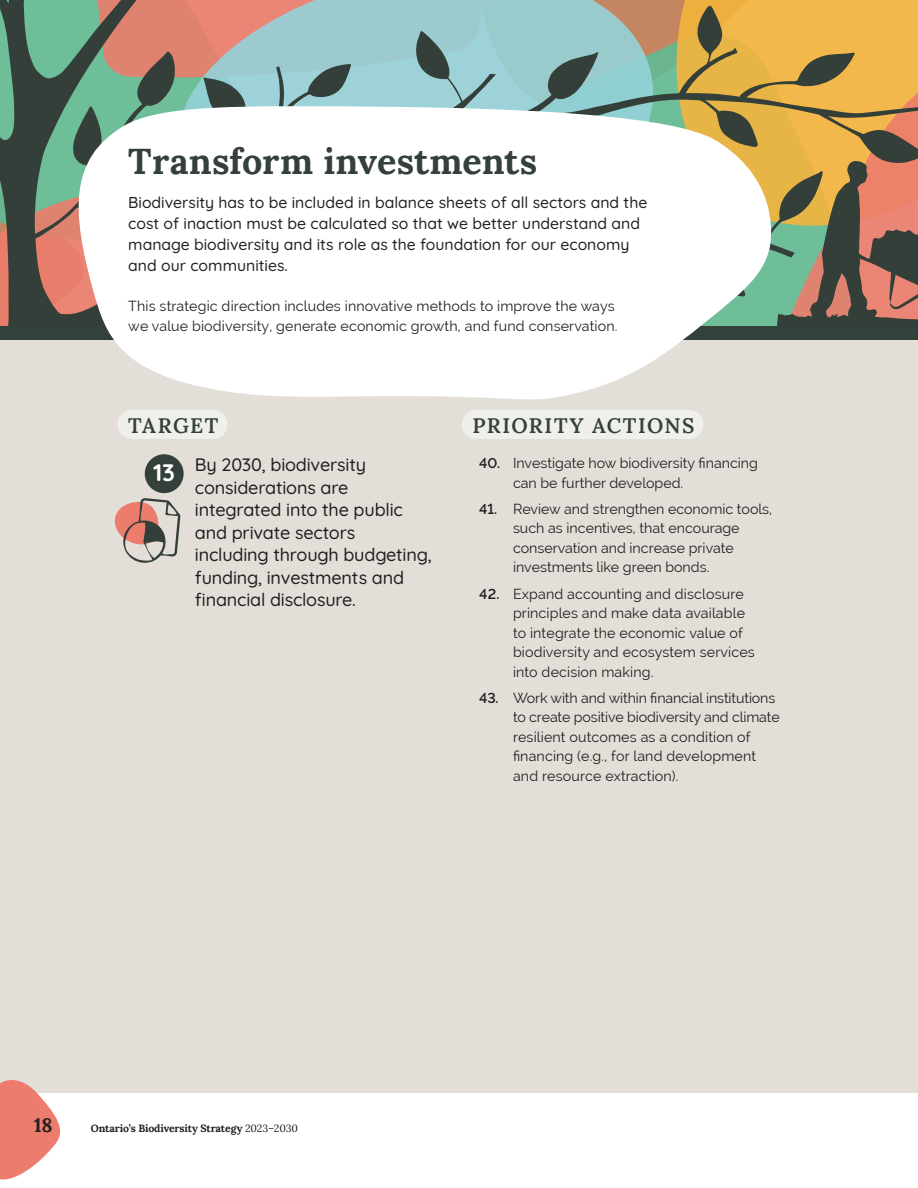
<style>
.page{position:relative;width:918px;height:1188px;background:#fff}
.page>*{position:absolute;margin:0;border:0;box-sizing:border-box;transform-origin:0 0}
.t1{font:700 36px "Lora";color:#34403a}
.t2{font:700 24px "Quicksand";color:#fff}
.Targets_actions{font:600 21px "Lora";letter-spacing:.06em;color:#34403a}
.t3{font:700 19.5px "Lora";color:#231f20}
.Info{font:500 18px/22.5px "Quicksand";letter-spacing:-.01em;color:#231f20}
.Intro{font:500 15.75px/21px "Quicksand";color:#231f20}
.t4{font:15px "Quicksand";letter-spacing:-.01em;color:#343f39}
.Body{font:14.25px/19.5px "Raleway";letter-spacing:.005em;color:#231f20}
.t5{font:700 10.5px "Lora";letter-spacing:-.01em;color:#231f20}
.s1{font-weight:600}
.s2{font-weight:400}
</style>
<div class="page">
<div style="left:0;top:0;width:918px;height:1093px;background:#e3dfd8"></div>
<svg style="left:0;top:1080px;width:60px;height:100px"></svg>
<svg style="left:0;top:0;width:918px;height:327px;background:#929d89"></svg>
<svg style="left:774px;top:16px;width:144px;height:311px;background:#b08a51"></svg>
<div style="left:0;top:327px;width:918px;height:13px;background:#34403a"></div>
<svg style="left:114px;top:498px;width:66px;height:65px"></svg>
<svg style="left:69px;top:105px;width:713px;height:295px;background:#f1f2ee"></svg>
<div style="left:117px;top:410px;width:111px;height:29px;background:#efefeb;border-radius:15px"></div>
<div style="left:462px;top:410px;width:242px;height:29px;background:#efefeb;border-radius:15px"></div>
<div style="left:145px;top:454px;width:39px;height:39px;background:#34403a;border-radius:50%"></div>
<h2 class="t1" style="left:128px;top:134px;width:410px">Transform investments</h2>
<p class="Intro" style="left:128px;top:191px;width:521px">Biodiversity has to be included in balance sheets of all sectors and the cost of inaction must be calculated so that we better understand and manage biodiversity and its role as the foundation for our economy and our communities.</p>
<p class="Body" style="left:128px;top:296px;width:491px">This strategic direction includes innovative methods to improve the ways we value biodiversity, generate economic growth, and fund conservation.</p>
<p class="t4" style="left:202px;top:216px;width:155px">ECOSYSTEM SERVICES</p>
<p class="Targets_actions" style="left:128px;top:409px;width:92px">TARGET</p>
<p class="Info" style="left:195px;top:452px;width:238px">By 2030, biodiversity considerations are integrated into the public and private sectors including through budgeting, funding, investments and financial disclosure.</p>
<h2 class="t2" style="left:153px;top:454px;width:23px">13</h2>
<p class="t4" style="left:202px;top:521px;width:100px">INVESTMENTS</p>
<p class="Targets_actions" style="left:472px;top:409px;width:223px">PRIORITY ACTIONS</p>
<p class="Body" style="left:513px;top:453px;width:246px;text-indent:-34px"><span class="s1">40.</span> Investigate how biodiversity financing can be further developed.</p>
<p class="Body" style="left:513px;top:499px;width:261px;text-indent:-34px"><span class="s1">41.</span> Review and strengthen economic tools, such as incentives, that encourage conservation and increase private investments like green bonds.</p>
<p class="Body" style="left:513px;top:584px;width:243px;text-indent:-34px"><span class="s1">42.</span> Expand accounting and disclosure principles and make data available to integrate the economic value of biodiversity and ecosystem services into decision making.</p>
<p class="Body" style="left:513px;top:688px;width:268px;text-indent:-34px"><span class="s1">43.</span> Work with and within financial institutions to create positive biodiversity and climate resilient outcomes as a condition of financing (e.g., for land development and resource extraction).</p>
<h3 class="t3" style="left:34px;top:1110px;width:21px">18</h3>
<p class="t5" style="left:91px;top:1121px;width:209px">Ontario’s Biodiversity Strategy <span class="s2">2023–2030</span></p>
</div>
